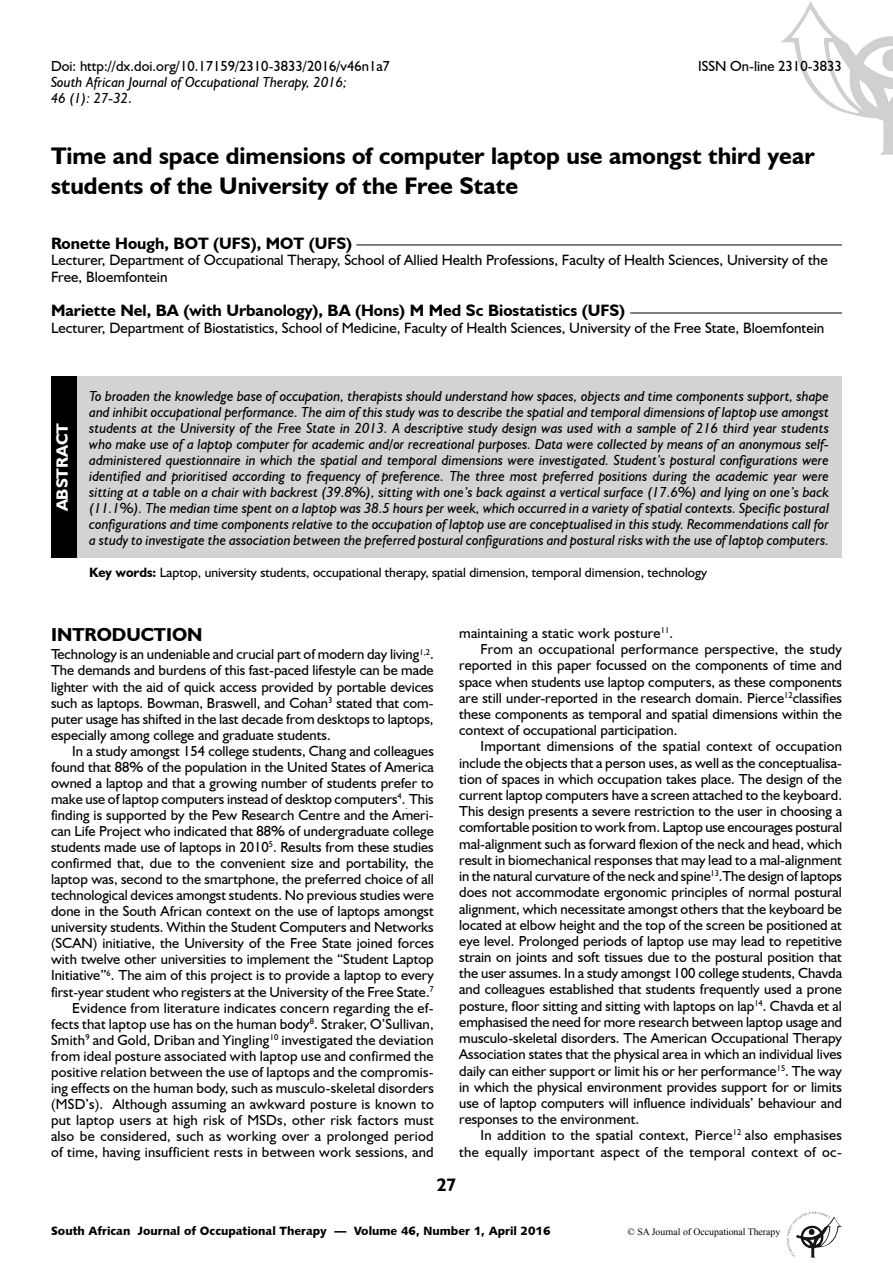
<style>
.page{position:relative;width:893px;height:1263px;background:#fff}
.page>*{position:absolute;margin:0;border:0;box-sizing:border-box;transform-origin:0 0}
.t1{font:700 24px/30px "Humanist 521 BT";color:#000}
.t2{font:700 18.75px "Humanist 521 BT";color:#000}
.t3{font:700 18px "Humanist 521 BT";color:#000}
.t4{font:700 16.5px "Humanist 521 BT";color:#000}
.t5{font:700 16.35px "Humanist 521 BT";color:#fff}
.t6{font:15px/16.5px "Humanist 521 BT";color:#000}
.t7{font:14.55px/16px "Humanist 521 BT";color:#000;text-align:justify}
.t8{font:italic 14.55px/16px "Humanist 521 BT";color:#000}
.t9{font:14.55px "Humanist 521 BT";letter-spacing:.02em;color:#000}
.t10{font:13.5px "Humanist 521 BT";color:#000}
.t11{font:12px "Humanist 531 BT Black A";color:#000}
.t12{font:9.75px "Times New Roman";color:#000}
.s1{font-style:normal}
.s2{font-weight:700}
</style>
<div class="page">
<img style="left:807px;top:1212px;width:18px;height:4px">
<img style="left:780px;top:1px;width:113px;height:154px">
<div style="left:51px;top:377px;width:791px;height:181px;background:#d1d3d4"></div>
<div style="left:51px;top:377px;width:25px;height:181px;background:#000"></div>
<hr style="left:630px;top:313px;width:212px;height:1px;background:#000">
<hr style="left:356px;top:245px;width:486px;height:1px;background:#000">
<p class="t7" style="left:51px;top:57px;width:340px">Doi: http://dx.doi.org/10.17159/2310-3833/2016/v46n1a7</p>
<p class="t8" style="left:51px;top:73px;width:297px">South African Journal of Occupational Therapy, 2016;<br>46 (1): 27-32<span class="s1">.</span></p>
<p class="t7" style="left:698px;top:57px;width:145px">ISSN On-line 2310-3833</p>
<h1 class="t1" style="left:51px;top:140px;width:765px">Time and space dimensions of computer laptop use amongst third year students of the University of the Free State</h1>
<p class="t4" style="left:51px;top:233px;width:303px">Ronette Hough, BOT (UFS), MOT (UFS)</p>
<p class="t6" style="left:51px;top:252px;width:778px">Lecturer, Department of Occupational Therapy, School of Allied Health Professions, Faculty of Health Sciences, University of the<br>Free, Bloemfontein</p>
<p class="t4" style="left:51px;top:301px;width:576px">Mariette Nel, BA (with Urbanology), BA (Hons) M Med Sc Biostatistics (UFS)</p>
<p class="t6" style="left:51px;top:319px;width:775px">Lecturer, Department of Biostatistics, School of Medicine, Faculty of Health Sciences, University of the Free State, Bloemfontein</p>
<p class="t5" style="left:52px;top:511px;width:90px;rotate:-90deg">ABSTRACT</p>
<p class="t8" style="left:89px;top:387px;width:741px;text-align:justify">To broaden the knowledge base of occupation, therapists should understand how spaces, objects and time components support, shape and inhibit occupational performance. The aim of this study was to describe the spatial and temporal dimensions of laptop use amongst students at the University of the Free State in 2013. A descriptive study design was used with a sample of 216 third year students who make use of a laptop computer for academic and/or recreational purposes. Data were collected by means of an anonymous self&shy;administered questionnaire in which the spatial and temporal dimensions were investigated. Student’s postural configurations were identified and prioritised according to frequency of preference. The three most preferred positions during the academic year were sitting at a table on a chair with backrest (39.8%), sitting with one’s back against a vertical surface (17.6%) and lying on one’s back (11.1%). The median time spent on a laptop was 38.5 hours per week, which occurred in a variety of spatial contexts. Specific postural configurations and time components relative to the occupation of laptop use are conceptualised in this study. Recommendations call for a study to investigate the association between the preferred postural configurations and postural risks with the use of laptop computers.</p>
<p class="t10" style="left:89px;top:564px;width:619px"><span class="s2">Key words:</span> Laptop, university students, occupational therapy, spatial dimension, temporal dimension, technology</p>
<p class="t2" style="left:51px;top:623px;width:153px">INTRODUCTION</p>
<p class="t7" style="left:51px;top:646px;width:384px">Technology is an undeniable and crucial part of modern day living<sup>1,2</sup>.<br>The demands and burdens of this fast-paced lifestyle can be made lighter with the aid of quick access provided by portable devices such as laptops. Bowman, Braswell, and Cohan<sup>3</sup> stated that com&shy;puter usage has shifted in the last decade from desktops to laptops, especially among college and graduate students.</p>
<p class="t7" style="left:51px;top:742px;width:384px;text-align:right">In a study amongst 154 college students, Chang and colleagues found that 88% of the population in the United States of America owned a laptop and that a growing number of students prefer to make use of laptop computers instead of desktop computers<sup>4</sup>.<sub>.</sub> This finding is supported by the Pew Research Centre and the Ameri&shy;can Life Project who indicated that 88% of undergraduate college students made use of laptops in 2010<sup>5</sup>. Results from these studies confirmed that, due to the convenient size and portability, the laptop was, second to the smartphone, the preferred choice of all technological devices amongst students. No previous studies were done in the South African context on the use of laptops amongst university students. Within the Student Computers and Networks (SCAN) initiative, the University of the Free State joined forces with twelve other universities to implement the “Student Laptop Initiative”<sup>6</sup>. The aim of this project is to provide a laptop to every first-year student who registers at the University of the Free State.<sup>7<br></sup>Evidence from literature indicates concern regarding the ef&shy;fects that laptop use has on the human body<sup>8</sup>. Straker, O’Sullivan, Smith<sup>9</sup> and Gold, Driban and Yingling<sup>10</sup> investigated the deviation from ideal posture associated with laptop use and confirmed the positive relation between the use of laptops and the compromis&shy;ing effects on the human body, such as musculo-skeletal disorders (MSD’s). Although assuming an awkward posture is known to put laptop users at high risk of MSDs, other risk factors must also be considered, such as working over a prolonged period of time, having insufficient rests in between work sessions, and</p>
<p class="t7" style="left:459px;top:625px;width:216px">maintaining a static work posture<sup>11</sup>.</p>
<p class="t7" style="left:480px;top:641px;width:363px">From an occupational performance perspective, the study</p>
<p class="t7" style="left:459px;top:657px;width:384px">reported in this paper focussed on the components of time and</p>
<p class="t7" style="left:459px;top:673px;width:384px">space when students use laptop computers, as these components</p>
<p class="t7" style="left:459px;top:690px;width:384px">are still under-reported in the research domain. Pierce<sup>12</sup>classifies</p>
<p class="t7" style="left:459px;top:706px;width:384px">these components as temporal and spatial dimensions within the</p>
<p class="t7" style="left:459px;top:722px;width:220px">context of occupational participation.</p>
<p class="t7" style="left:480px;top:738px;width:363px">Important dimensions of the spatial context of occupation</p>
<p class="t7" style="left:459px;top:754px;width:384px">include the objects that a person uses, as well as the conceptualisa-</p>
<p class="t7" style="left:459px;top:771px;width:384px">tion of spaces in which occupation takes place. The design of the</p>
<p class="t7" style="left:459px;top:787px;width:384px">current laptop computers have a screen attached to the keyboard.</p>
<p class="t7" style="left:459px;top:803px;width:384px">This design presents a severe restriction to the user in choosing a</p>
<p class="t7" style="left:459px;top:819px;width:384px">comfortable position to work from. Laptop use encourages postural</p>
<p class="t7" style="left:459px;top:835px;width:384px">mal-alignment such as forward flexion of the neck and head, which</p>
<p class="t7" style="left:459px;top:851px;width:384px">result in biomechanical responses that may lead to a mal-alignment</p>
<p class="t7" style="left:459px;top:868px;width:384px">in the natural curvature of the neck and spine<sup>13</sup>.The design of laptops</p>
<p class="t7" style="left:459px;top:884px;width:384px">does not accommodate ergonomic principles of normal postural</p>
<p class="t7" style="left:459px;top:900px;width:384px">alignment, which necessitate amongst others that the keyboard be</p>
<p class="t7" style="left:459px;top:916px;width:384px">located at elbow height and the top of the screen be positioned at</p>
<p class="t7" style="left:459px;top:933px;width:384px">eye level. Prolonged periods of laptop use may lead to repetitive</p>
<p class="t7" style="left:459px;top:949px;width:384px">strain on joints and soft tissues due to the postural position that</p>
<p class="t7" style="left:459px;top:965px;width:384px">the user assumes. In a study amongst 100 college students, Chavda</p>
<p class="t7" style="left:459px;top:981px;width:384px">and colleagues established that students frequently used a prone</p>
<p class="t7" style="left:459px;top:997px;width:384px">posture, floor sitting and sitting with laptops on lap<sup>14</sup>. Chavda et al</p>
<p class="t7" style="left:459px;top:1014px;width:384px">emphasised the need for more research between laptop usage and</p>
<p class="t7" style="left:459px;top:1030px;width:384px">musculo-skeletal disorders. The American Occupational Therapy</p>
<p class="t7" style="left:459px;top:1046px;width:384px">Association states that the physical area in which an individual lives</p>
<p class="t7" style="left:459px;top:1062px;width:384px">daily can either support or limit his or her performance<sup>15</sup>. The way</p>
<p class="t7" style="left:459px;top:1078px;width:384px">in which the physical environment provides support for or limits</p>
<p class="t7" style="left:459px;top:1095px;width:384px">use of laptop computers will influence individuals’ behaviour and</p>
<p class="t7" style="left:459px;top:1111px;width:181px">responses to the environment.</p>
<p class="t7" style="left:480px;top:1127px;width:363px">In addition to the spatial context, Pierce<sup>12</sup> also emphasises</p>
<p class="t9" style="left:459px;top:1142px;width:384px">the equally important aspect of the temporal context of oc-</p>
<p class="t3" style="left:437px;top:1174px;width:21px">27</p>
<p class="t11" style="left:51px;top:1223px;width:501px">South African Journal of Occupational Therapy — Volume 46, Number 1, April 2016</p>
<p class="t12" style="left:628px;top:1225px;width:154px">© SA Journal of Occupational Therapy</p>
</div>
